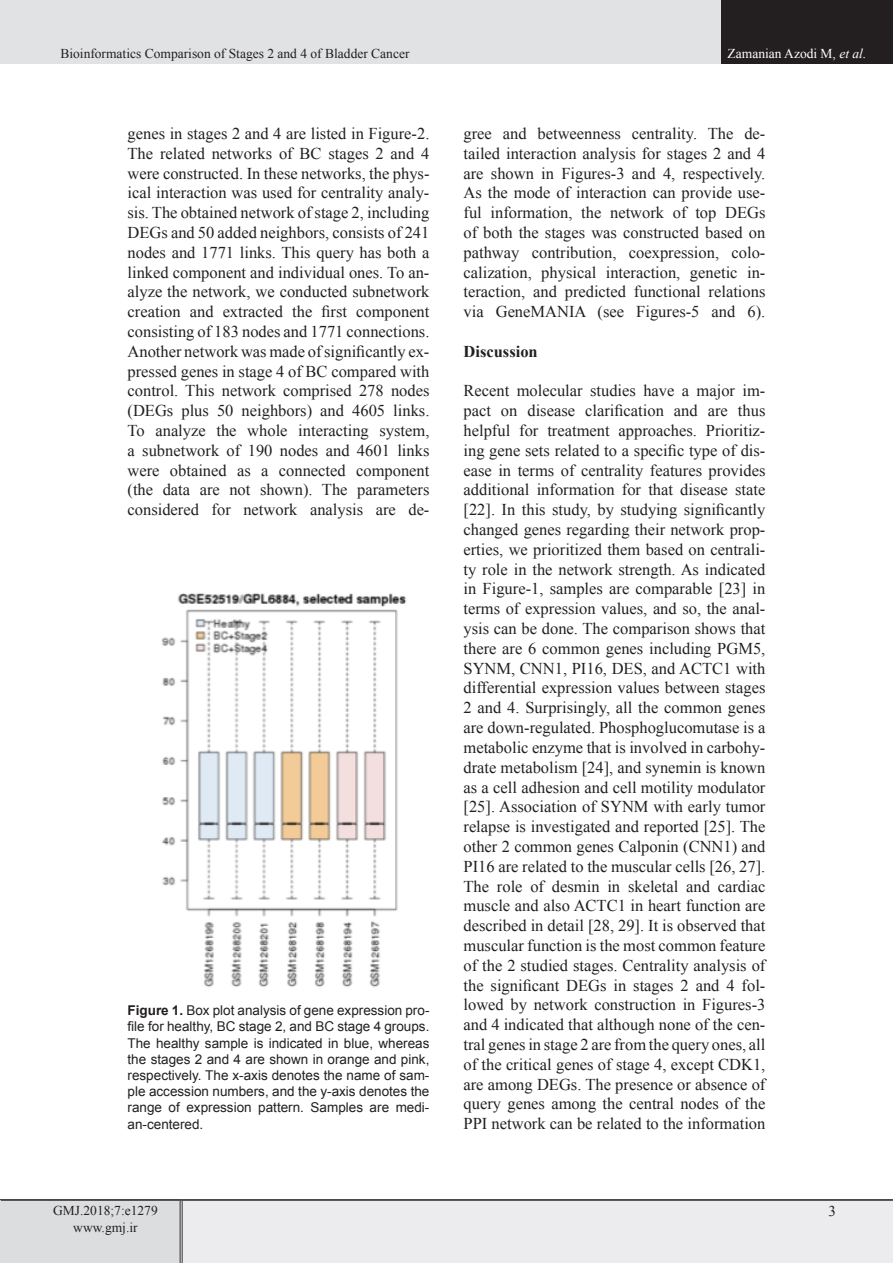
<style>
.page{position:relative;width:893px;height:1263px;background:#fff}
.page>*{position:absolute;margin:0;border:0;box-sizing:border-box;transform-origin:0 0}
.t1{font:16.5px/19.8px "Times New Roman";color:#231f20;text-align:justify}
.t2{font:700 16.5px "Times New Roman";color:#231f20}
.t3{font:15px "Times New Roman";color:#231f20}
.t4{font:13.5px/16.2px "Arial";color:#231f20;text-align:justify}
.t5{font:13.5px/16.2px "Times New Roman";color:#231f20;text-align:center}
.t6{font:13.5px "Times New Roman";color:#fff}
.s1{font-style:italic}
.s2{font-weight:700}
</style>
<div class="page">
<div style="left:0;top:0;width:722px;height:64px;background:#e1e2e4"></div>
<div style="left:722px;top:0;width:171px;height:64px;background:#231f20"></div>
<div style="left:0;top:1200px;width:181px;height:63px;background:#dcdddf"></div>
<div style="left:181px;top:1200px;width:712px;height:63px;background:#ececee"></div>
<hr style="left:180px;top:1201px;width:3px;height:62px;background:#fff">
<hr style="left:180px;top:1201px;width:1px;height:62px;background:#231f20">
<hr style="left:182px;top:1201px;width:1px;height:62px;background:#231f20">
<hr style="left:0;top:1199px;width:181px;height:2px;background:#231f20">
<hr style="left:181px;top:1199px;width:712px;height:2px;background:#231f20">
<img style="left:161px;top:593px;width:246px;height:394px">
<p class="t5" style="left:60px;top:45px;width:351px">Bioinformatics Comparison of Stages 2 and 4 of Bladder Cancer</p>
<p class="t6" style="left:728px;top:44px;width:140px">Zamanian Azodi M, <span class="s1">et al.</span></p>
<p class="t1" style="left:128px;top:123px;width:303px">genes in stages 2 and 4 are listed in Figure-2.<br>The related networks of BC stages 2 and 4 were constructed. In these networks, the phys&shy;ical interaction was used for centrality analy&shy;sis. The obtained network of stage 2, including DEGs and 50 added neighbors, consists of 241 nodes and 1771 links. This query has both a linked component and individual ones. To an&shy;alyze the network, we conducted subnetwork creation and extracted the first component consisting of 183 nodes and 1771 connections.<br>Another network was made of significantly ex&shy;pressed genes in stage 4 of BC compared with control. This network comprised 278 nodes (DEGs plus 50 neighbors) and 4605 links.<br>To analyze the whole interacting system, a subnetwork of 190 nodes and 4601 links were obtained as a connected component (the data are not shown). The parameters considered for network analysis are de-</p>
<p class="t4" style="left:128px;top:1002px;width:303px"><span class="s2">Figure 1.</span> Box plot analysis of gene expression pro&shy;file for healthy, BC stage 2, and BC stage 4 groups.<br>The healthy sample is indicated in blue, whereas the stages 2 and 4 are shown in orange and pink, respectively. The x-axis denotes the name of sam&shy;ple accession numbers, and the y-axis denotes the range of expression pattern. Samples are medi&shy;an-centered.</p>
<p class="t1" style="left:463px;top:123px;width:303px">gree and betweenness centrality. The de&shy;tailed interaction analysis for stages 2 and 4 are shown in Figures-3 and 4, respectively.<br>As the mode of interaction can provide use&shy;ful information, the network of top DEGs of both the stages was constructed based on pathway contribution, coexpression, colo&shy;calization, physical interaction, genetic in&shy;teraction, and predicted functional relations via GeneMANIA (see Figures-5 and 6).</p>
<p class="t2" style="left:463px;top:339px;width:76px">Discussion</p>
<p class="t1" style="left:463px;top:380px;width:303px">Recent molecular studies have a major im&shy;pact on disease clarification and are thus helpful for treatment approaches. Prioritiz&shy;ing gene sets related to a specific type of dis&shy;ease in terms of centrality features provides additional information for that disease state [22]. In this study, by studying significantly changed genes regarding their network prop&shy;erties, we prioritized them based on centrali&shy;ty role in the network strength. As indicated in Figure-1, samples are comparable [23] in terms of expression values, and so, the anal&shy;ysis can be done. The comparison shows that there are 6 common genes including PGM5, SYNM, CNN1, PI16, DES, and ACTC1 with differential expression values between stages 2 and 4. Surprisingly, all the common genes are down-regulated. Phosphoglucomutase is a metabolic enzyme that is involved in carbohy&shy;drate metabolism [24], and synemin is known as a cell adhesion and cell motility modulator [25]. Association of SYNM with early tumor relapse is investigated and reported [25]. The other 2 common genes Calponin (CNN1) and PI16 are related to the muscular cells [26, 27].<br>The role of desmin in skeletal and cardiac muscle and also ACTC1 in heart function are described in detail [28, 29]. It is observed that muscular function is the most common feature of the 2 studied stages. Centrality analysis of the significant DEGs in stages 2 and 4 fol&shy;lowed by network construction in Figures-3 and 4 indicated that although none of the cen&shy;tral genes in stage 2 are from the query ones, all of the critical genes of stage 4, except CDK1, are among DEGs. The presence or absence of query genes among the central nodes of the PPI network can be related to the information</p>
<p class="t5" style="left:53px;top:1202px;width:106px">GMJ.2018;7:e1279 www.gmj.ir</p>
<p class="t3" style="left:828px;top:1201px;width:9px">3</p>
</div>
